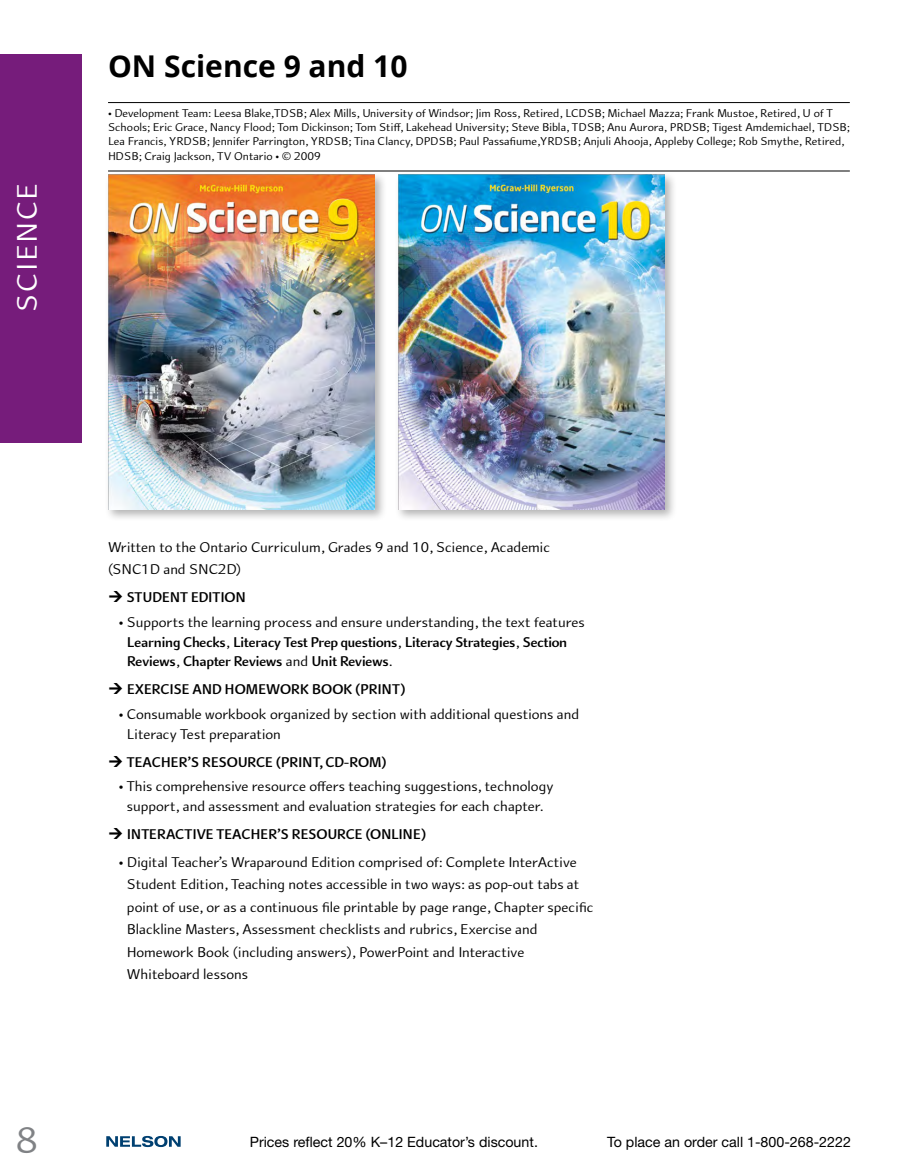
<style>
.page{position:relative;width:905px;height:1175px;background:#fff}
.page>*{position:absolute;margin:0;border:0;box-sizing:border-box;transform-origin:0 0}
.t1{font:39px "Arum Sans";color:#808285}
.t2{font:700 30px "Open Sans";color:#000}
.t3{font:30px "Arum Sans";letter-spacing:.055em;color:#fff}
.BULLETS{font:15px/22.5px "Arum Sans";color:#000}
.BULLETS-2{font:700 15px/19.5px "Arum Sans";color:#000}
.HEADING{font:700 15px "Arum Sans";letter-spacing:-.015em;color:#000}
.t4{font:14.25px "Helvetica Neue LT Std";color:#000}
.t5{font:12px/14.4px "Arum Sans";color:#000}
.s1{font-weight:400}
</style>
<div class="page">
<div style="left:0;top:54px;width:81px;height:389px;background:#761c7b"></div>
<svg style="left:106px;top:1135px;width:75px;height:12px"></svg>
<hr style="left:108px;top:102px;width:741px;height:1px;background:#000">
<hr style="left:108px;top:171px;width:741px;height:1px;background:#000">
<div style="left:105px;top:171px;width:282px;height:351px;background:#000;opacity:.3"></div>
<img style="left:108px;top:174px;width:266px;height:335px">
<div style="left:394px;top:171px;width:283px;height:351px;background:#000;opacity:.3"></div>
<img style="left:398px;top:174px;width:266px;height:335px">
<p class="t3" style="left:10px;top:312px;width:130px;rotate:-90deg">SCIENCE</p>
<p class="t2" style="left:108px;top:45px;width:301px">ON Science 9 and 10</p>
<p class="t5" style="left:108px;top:106px;width:743px">• Development Team: Leesa Blake,TDSB; Alex Mills, University of Windsor; Jim Ross, Retired, LCDSB; Michael Mazza; Frank Mustoe, Retired, U of T Schools; Eric Grace, Nancy Flood; Tom Dickinson; Tom Stiff, Lakehead University; Steve Bibla, TDSB; Anu Aurora, PRDSB; Tigest Amdemichael, TDSB; Lea Francis, YRDSB; Jennifer Parrington, YRDSB; Tina Clancy, DPDSB; Paul Passafiume,YRDSB; Anjuli Ahooja, Appleby College; Rob Smythe, Retired, HDSB; Craig Jackson, TV Ontario • © 2009</p>
<p class="BULLETS" style="left:108px;top:536px;width:443px">Written to the Ontario Curriculum, Grades 9 and 10, Science, Academic</p>
<p class="BULLETS" style="left:108px;top:558px;width:134px">(SNC1D and SNC2D)</p>
<p class="HEADING" style="left:127px;top:588px;width:121px">STUDENT EDITION</p>
<p class="BULLETS-2" style="left:127px;top:613px;width:459px;text-indent:-8px"><span class="s1">• Supports the learning process and ensure understanding, the text features<br></span>Learning Checks<span class="s1">,</span> Literacy Test Prep questions<span class="s1">,</span> Literacy Strategies<span class="s1">,</span> Section<br>Reviews<span class="s1">,</span> Chapter Reviews <span class="s1">and</span> Unit Reviews<span class="s1">.</span></p>
<p class="HEADING" style="left:127px;top:680px;width:280px">EXERCISE AND HOMEWORK BOOK (PRINT)</p>
<p class="BULLETS" style="left:127px;top:705px;width:453px;line-height:19.5px;text-indent:-8px">• Consumable workbook organized by section with additional questions and<br>Literacy Test preparation</p>
<p class="HEADING" style="left:127px;top:753px;width:261px">TEACHER’S RESOURCE (PRINT, CD-ROM)</p>
<p class="BULLETS" style="left:119px;top:777px;width:436px;line-height:19.5px;text-align:center">• This comprehensive resource offers teaching suggestions, technology support, and assessment and evaluation strategies for each chapter.</p>
<p class="HEADING" style="left:127px;top:825px;width:301px">INTERACTIVE TEACHER’S RESOURCE (ONLINE)</p>
<p class="BULLETS" style="left:127px;top:851px;width:468px;text-indent:-8px">• Digital Teacher’s Wraparound Edition comprised of: Complete InterActive Student Edition, Teaching notes accessible in two ways: as pop-out tabs at point of use, or as a continuous file printable by page range, Chapter specific Blackline Masters, Assessment checklists and rubrics, Exercise and Homework Book (including answers), PowerPoint and Interactive Whiteboard lessons</p>
<h1 class="t1" style="left:16px;top:1118px;width:23px">8</h1>
<p class="t4" style="left:250px;top:1133px;width:289px">Prices reflect 20% K–12 Educator’s discount.</p>
<p class="t4" style="left:607px;top:1133px;width:245px">To place an order call 1-800-268-2222</p>
</div>
